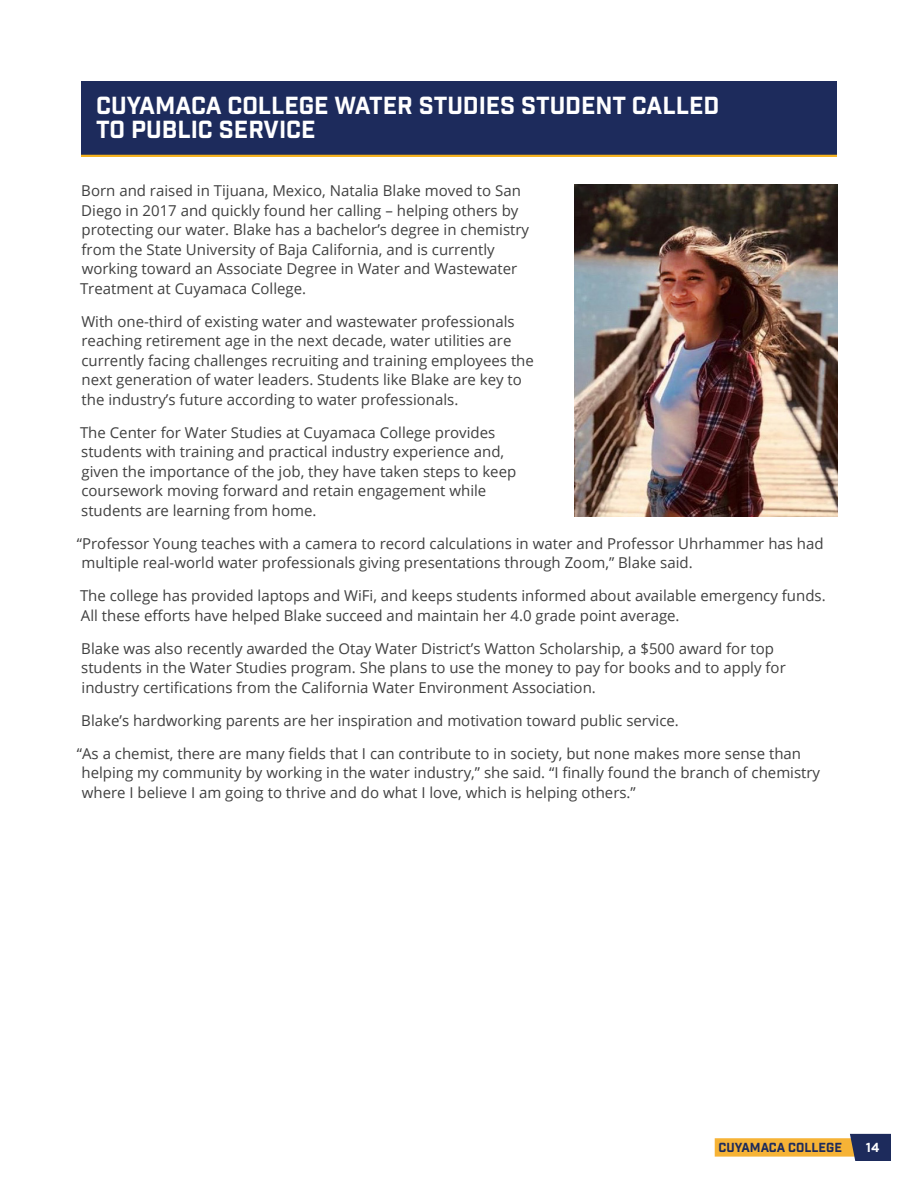
<style>
.page{position:relative;width:918px;height:1188px;background:#fff}
.page>*{position:absolute;margin:0;border:0;box-sizing:border-box;transform-origin:0 0}
.t1{font:24px/24px "Industry Inc Base";color:#fff}
.t2{font:15px/19.5px "Open Sans";color:#404040}
.t3{font:12.75px "Industry Inc Base";color:#1d2b5c}
.t4{font:12.75px "Industry Inc Base";color:#fff}
</style>
<div class="page">
<svg style="left:715px;top:1134px;width:176px;height:27px"></svg>
<div style="left:81px;top:81px;width:756px;height:74px;background:#1d2b5c"></div>
<hr style="left:81px;top:155px;width:756px;height:2px;background:#f6b31f">
<img style="left:575px;top:184px;width:262px;height:332px">
<h1 class="t1" style="left:96px;top:95px;width:625px">CUYAMACA COLLEGE WATER STUDIES STUDENT CALLED<br>TO PUBLIC SERVICE</h1>
<p class="t2" style="left:80px;top:181px;width:451px">Born and raised in Tijuana, Mexico, Natalia Blake moved to San Diego in 2017 and quickly found her calling – helping others by protecting our water. Blake has a bachelor’s degree in chemistry from the State University of Baja California, and is currently working toward an Associate Degree in Water and Wastewater Treatment at Cuyamaca College.</p>
<p class="t2" style="left:81px;top:311px;width:454px">With one-third of existing water and wastewater professionals reaching retirement age in the next decade, water utilities are currently facing challenges recruiting and training employees the next generation of water leaders. Students like Blake are key to the industry’s future according to water professionals.</p>
<p class="t2" style="left:80px;top:422px;width:438px">The Center for Water Studies at Cuyamaca College provides students with training and practical industry experience and, given the importance of the job, they have taken steps to keep coursework moving forward and retain engagement while students are learning from home.</p>
<p class="t2" style="left:82px;top:533px;width:744px;text-indent:-5px">“Professor Young teaches with a camera to record calculations in water and Professor Uhrhammer has had multiple real-world water professionals giving presentations through Zoom,” Blake said.</p>
<p class="t2" style="left:80px;top:586px;width:747px">The college has provided laptops and WiFi, and keeps students informed about available emergency funds.<br>All these efforts have helped Blake succeed and maintain her 4.0 grade point average.</p>
<p class="t2" style="left:81px;top:638px;width:706px">Blake was also recently awarded the Otay Water District’s Watton Scholarship, a $500 award for top students in the Water Studies program. She plans to use the money to pay for books and to apply for industry certifications from the California Water Environment Association.</p>
<p class="t2" style="left:81px;top:710px;width:599px">Blake’s hardworking parents are her inspiration and motivation toward public service.</p>
<p class="t2" style="left:82px;top:743px;width:740px;text-indent:-5px">“As a chemist, there are many fields that I can contribute to in society, but none makes more sense than helping my community by working in the water industry,” she said. “I finally found the branch of chemistry where I believe I am going to thrive and do what I love, which is helping others.”</p>
<p class="t3" style="left:719px;top:1140px;width:125px">CUYAMACA COLLEGE</p>
<p class="t4" style="left:866px;top:1140px;width:15px">14</p>
</div>
